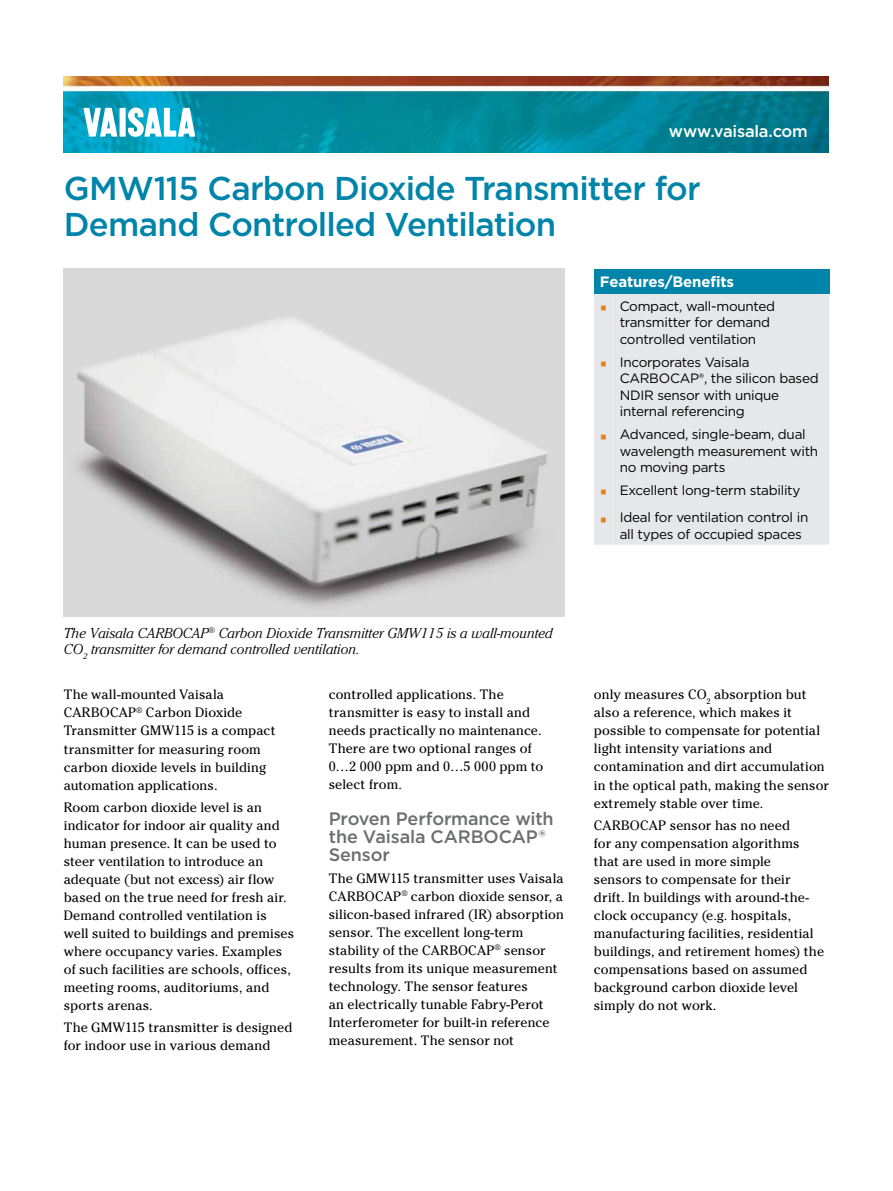
<style>
.page{position:relative;width:893px;height:1191px;background:#fff}
.page>*{position:absolute;margin:0;border:0;box-sizing:border-box;transform-origin:0 0}
.t1{font:500 33px/36px "Gotham";letter-spacing:-.025em;color:#0084a9}
.t2{font:500 18px/18px "Gotham";letter-spacing:-.01em;color:#6d6e71}
.t3{font:500 16.5px "Gotham";letter-spacing:-.015em;color:#fff}
.t4{font:700 15px "Gotham";letter-spacing:-.01em;color:#fff}
.t5{font:italic 300 14.25px/15.8px "Cheltenham Std";color:#000}
.t6{font:13.5px/18px "Cheltenham Std";letter-spacing:.005em;color:#000}
.t7{font:13.5px/16.5px "Gotham";letter-spacing:-.02em;color:#000}
.s1{font-family:"Arial";font-size:21px;color:#e87d1e}
</style>
<div class="page">
<img style="left:64px;top:77px;width:765px;height:76px">
<svg style="left:83px;top:108px;width:34px;height:29px"></svg>
<div style="left:120px;top:108px;width:6px;height:29px;background:#fff"></div>
<svg style="left:128px;top:107px;width:67px;height:30px"></svg>
<img style="left:64px;top:269px;width:500px;height:348px">
<div style="left:594px;top:269px;width:235px;height:25px;background:#0084a9"></div>
<div style="left:594px;top:294px;width:20px;height:250px;background:#e6e7e8"></div>
<div style="left:614px;top:294px;width:215px;height:250px;background:#e6e7e8"></div>
<p class="t3" style="left:669px;top:120px;width:141px">www.vaisala.com</p>
<h1 class="t1" style="left:64px;top:170px;width:638px">GMW115 Carbon Dioxide Transmitter for<br>Demand Controlled Ventilation</h1>
<p class="t4" style="left:600px;top:272px;width:136px">Features/Benefits</p>
<p class="t7" style="left:620px;top:297px;width:157px;text-indent:-20px"><span class="s1">▪</span> Compact, wall-mounted transmitter for demand controlled ventilation</p>
<p class="t7" style="left:620px;top:353px;width:201px;text-indent:-20px"><span class="s1">▪</span> Incorporates Vaisala<br>CARBOCAP®, the silicon based<br>NDIR sensor with unique internal referencing</p>
<p class="t7" style="left:620px;top:426px;width:200px;text-indent:-20px"><span class="s1">▪</span> Advanced, single-beam, dual wavelength measurement with no moving parts</p>
<p class="t7" style="left:600px;top:481px;width:202px"><span class="s1">▪</span> Excellent long-term stability</p>
<p class="t7" style="left:620px;top:509px;width:190px;text-indent:-20px"><span class="s1">▪</span> Ideal for ventilation control in all types of occupied spaces</p>
<p class="t5" style="left:64px;top:625px;width:491px">The Vaisala CARBOCAP<sup>®</sup> Carbon Dioxide Transmitter GMW115 is a wall-mounted<br>CO<sub>2</sub> transmitter for demand controlled ventilation.</p>
<p class="t6" style="left:64px;top:686px;width:213px">The wall-mounted Vaisala<br>CARBOCAP<sup>®</sup> Carbon Dioxide<br>Transmitter GMW115 is a compact transmitter for measuring room carbon dioxide levels in building automation applications.</p>
<p class="t6" style="left:64px;top:798px;width:232px">Room carbon dioxide level is an indicator for indoor air quality and human presence. It can be used to steer ventilation to introduce an adequate (but not excess) air flow based on the true need for fresh air.<br>Demand controlled ventilation is well suited to buildings and premises where occupancy varies. Examples of such facilities are schools, offices, meeting rooms, auditoriums, and sports arenas.</p>
<p class="t6" style="left:64px;top:1018px;width:230px">The GMW115 transmitter is designed for indoor use in various demand</p>
<p class="t6" style="left:329px;top:686px;width:216px">controlled applications. The transmitter is easy to install and needs practically no maintenance.<br>There are two optional ranges of<br>0…2 000 ppm and 0…5 000 ppm to select from.</p>
<h2 class="t2" style="left:329px;top:809px;width:226px">Proven Performance with the Vaisala CARBOCAP®<br>Sensor</h2>
<p class="t6" style="left:329px;top:869px;width:237px">The GMW115 transmitter uses Vaisala CARBOCAP<sup>®</sup> carbon dioxide sensor, a silicon-based infrared (IR) absorption sensor. The excellent long-term stability of the CARBOCAP<sup>®</sup> sensor results from its unique measurement technology. The sensor features<br>an electrically tunable Fabry-Perot Interferometer for built-in reference measurement. The sensor not</p>
<p class="t6" style="left:594px;top:686px;width:237px">only measures CO<sub>2</sub> absorption but also a reference, which makes it possible to compensate for potential light intensity variations and contamination and dirt accumulation in the optical path, making the sensor extremely stable over time.</p>
<p class="t6" style="left:594px;top:816px;width:232px">CARBOCAP sensor has no need<br>for any compensation algorithms that are used in more simple<br>sensors to compensate for their drift. In buildings with around-the&shy;clock occupancy (e.g. hospitals, manufacturing facilities, residential buildings, and retirement homes) the compensations based on assumed background carbon dioxide level simply do not work.</p>
</div>
